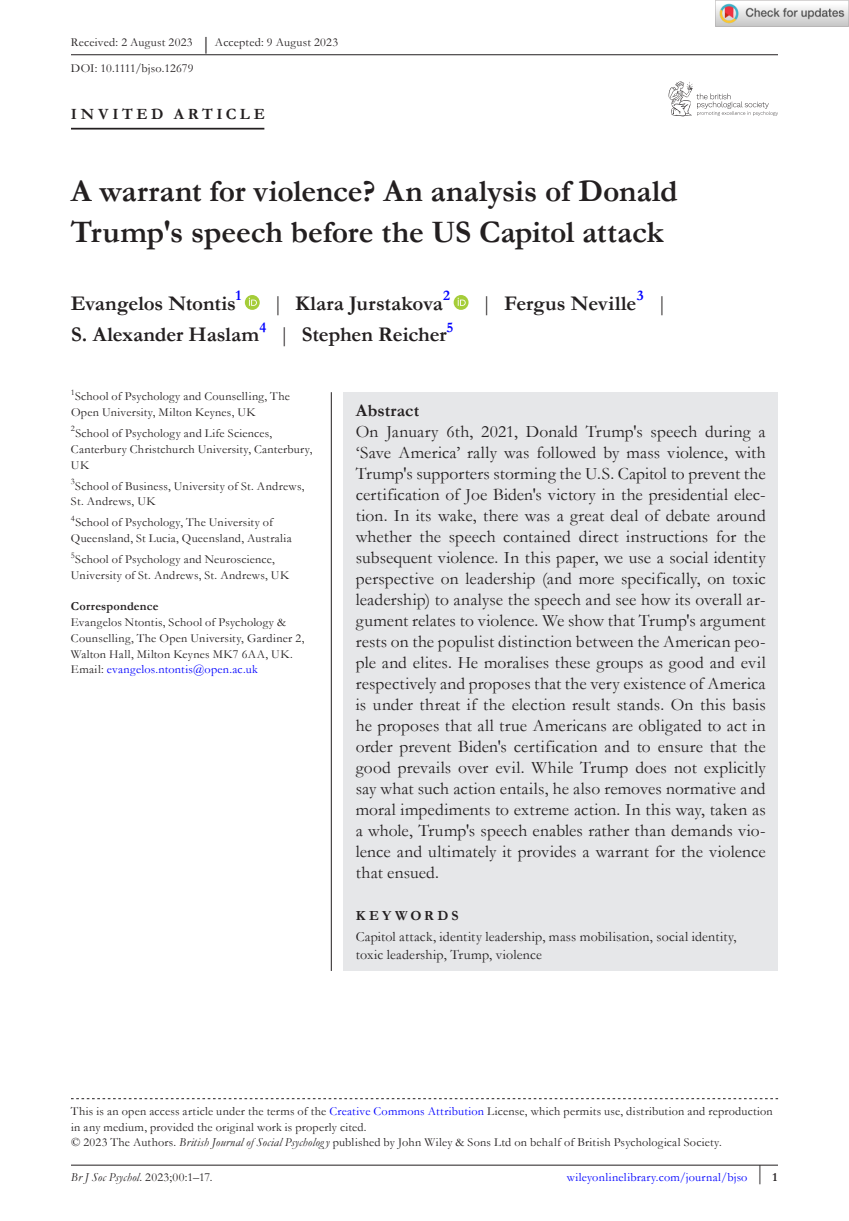
<style>
.page{position:relative;width:849px;height:1221px;background:#fff}
.page>*{position:absolute;margin:0;border:0;box-sizing:border-box;transform-origin:0 0}
.t1{font:700 31.5px/40.2px "Garamond";letter-spacing:-.005em;color:#231f20}
.t2{font:700 21px "Garamond";color:#231f20}
.t3{font:17.5px/21px "Garamond";letter-spacing:.005em;color:#231f20;text-align:justify}
.t4{font:700 17.5px "Garamond";letter-spacing:.01em;color:#231f20}
.t5{font:700 15.75px "Garamond";letter-spacing:.225em;color:#231f20}
.t6{font:14px/17.5px "Garamond";letter-spacing:.01em;color:#231f20}
.t7{font:700 14px "Garamond";letter-spacing:.23em;color:#231f20}
.t8{font:12.25px/15.8px "Garamond";letter-spacing:.02em;color:#231f20}
.t9{font:12.25px "Garamond";letter-spacing:.02em;color:#00f}
.t10{font:700 12.25px "Garamond";letter-spacing:.02em;color:#231f20}
.s1{font-size:18.38px}
.s2{font-weight:400}
.s3{color:#00f}
.s4{font-style:italic}
.s5{font-weight:700;color:#231f20}
</style>
<div class="page">
<hr style="left:71px;top:1164px;width:706px;height:1px;background:#231f20">
<svg style="left:668px;top:82px;width:109px;height:34px"></svg>
<hr style="left:71px;top:128px;width:193px;height:1px;background:#231f20">
<div style="left:245px;top:295px;width:15px;height:15px;background:#a5cd39;border-radius:50%"></div>
<svg style="left:249px;top:298px;width:8px;height:8px"></svg>
<svg style="left:453px;top:295px;width:15px;height:15px"></svg>
<svg style="left:457px;top:298px;width:8px;height:8px"></svg>
<hr style="left:71px;top:54px;width:706px;height:1px;background:#231f20">
<svg style="left:71px;top:1098px;width:706px;height:1px"></svg>
<div style="left:343px;top:392px;width:434px;height:578px;background:#e6e7e9"></div>
<hr style="left:331px;top:392px;width:1px;height:578px;background:#231f20">
<img style="left:715px;top:0;width:133px;height:26px">
<p class="t8" style="left:71px;top:30px;width:268px;line-height:25.2px">Received: 2 August 2023 <span class="s1">|</span> Accepted: 9 August 2023<br>DOI: 10.1111/bjso.12679</p>
<p class="t5" style="left:71px;top:103px;width:195px">INVITED ARTICLE</p>
<h1 class="t1" style="left:71px;top:171px;width:608px">A warrant for violence? An analysis of Donald<br>Trump's speech before the US Capitol attack</h1>
<p class="t2" style="left:71px;top:289px;width:172px">Evangelos Ntontis<sup>1</sup></p>
<p class="t2" style="left:273px;top:289px;width:179px"><span class="s2">|</span> Klara Jurstakova<sup>2</sup></p>
<p class="t2" style="left:481px;top:289px;width:187px"><span class="s2">|</span> Fergus Neville<sup>3</sup> <span class="s2">|</span></p>
<p class="t2" style="left:71px;top:320px;width:384px">S. Alexander Haslam<sup>4</sup> <span class="s2">|</span> Stephen Reicher<sup>5</sup></p>
<p class="t8" style="left:71px;top:388px;width:220px"><sup>1</sup>School of Psychology and Counselling, The<br>Open University, Milton Keynes, UK</p>
<p class="t8" style="left:71px;top:425px;width:243px"><sup>2</sup>School of Psychology and Life Sciences,<br>Canterbury Christchurch University, Canterbury,<br>UK</p>
<p class="t8" style="left:71px;top:477px;width:235px"><sup>3</sup>School of Business, University of St. Andrews,<br>St. Andrews, UK</p>
<p class="t8" style="left:71px;top:514px;width:222px"><sup>4</sup>School of Psychology, The University of<br>Queensland, St Lucia, Queensland, Australia</p>
<p class="t8" style="left:71px;top:551px;width:219px"><sup>5</sup>School of Psychology and Neuroscience,<br>University of St. Andrews, St. Andrews, UK</p>
<p class="t10" style="left:71px;top:598px;width:89px">Correspondence</p>
<p class="t8" style="left:71px;top:614px;width:235px">Evangelos Ntontis, School of Psychology &amp; Counselling, The Open University, Gardiner 2, Walton Hall, Milton Keynes MK7 6AA, UK.<br>Email: <span class="s3">evangelos.ntontis@open.ac.uk</span></p>
<p class="t4" style="left:356px;top:398px;width:65px">Abstract</p>
<p class="t3" style="left:356px;top:420px;width:411px">On January 6th, 2021, Donald Trump's speech during a ‘Save America’ rally was followed by mass violence, with Trump's supporters storming the U.S. Capitol to prevent the certification of Joe Biden's victory in the presidential elec&shy;tion. In its wake, there was a great deal of debate around whether the speech contained direct instructions for the subsequent violence. In this paper, we use a social identity perspective on leadership (and more specifically, on toxic leadership) to analyse the speech and see how its overall ar&shy;gument relates to violence. We show that Trump's argument rests on the populist distinction between the American peo&shy;ple and elites. He moralises these groups as good and evil respectively and proposes that the very existence of America is under threat if the election result stands. On this basis he proposes that all true Americans are obligated to act in order prevent Biden's certification and to ensure that the good prevails over evil. While Trump does not explicitly say what such action entails, he also removes normative and moral impediments to extreme action. In this way, taken as a whole, Trump's speech enables rather than demands vio&shy;lence and ultimately it provides a warrant for the violence that ensued.</p>
<p class="t7" style="left:356px;top:906px;width:104px">KEYWORDS</p>
<p class="t6" style="left:356px;top:927px;width:382px">Capitol attack, identity leadership, mass mobilisation, social identity, toxic leadership, Trump, violence</p>
<p class="t8" style="left:71px;top:1102px;width:703px">This is an open access article under the terms of the <span class="s3">Creative Commons Attribution</span> License, which permits use, distribution and reproduction in any medium, provided the original work is properly cited.<br>© 2023 The Authors. <span class="s4">British Journal of Social Psycholog y</span> published by John Wiley &amp; Sons Ltd on behalf of British Psychological Society.</p>
<p class="t8" style="left:71px;top:1169px;width:143px"><span class="s4">Br J Soc Psychol</span>. 2023;00:1–17.</p>
<p class="t9" style="left:566px;top:1169px;width:212px">wileyonlinelibrary.com/journal/bjso <sup>|</sup> <span class="s5">1</span></p>
</div>
